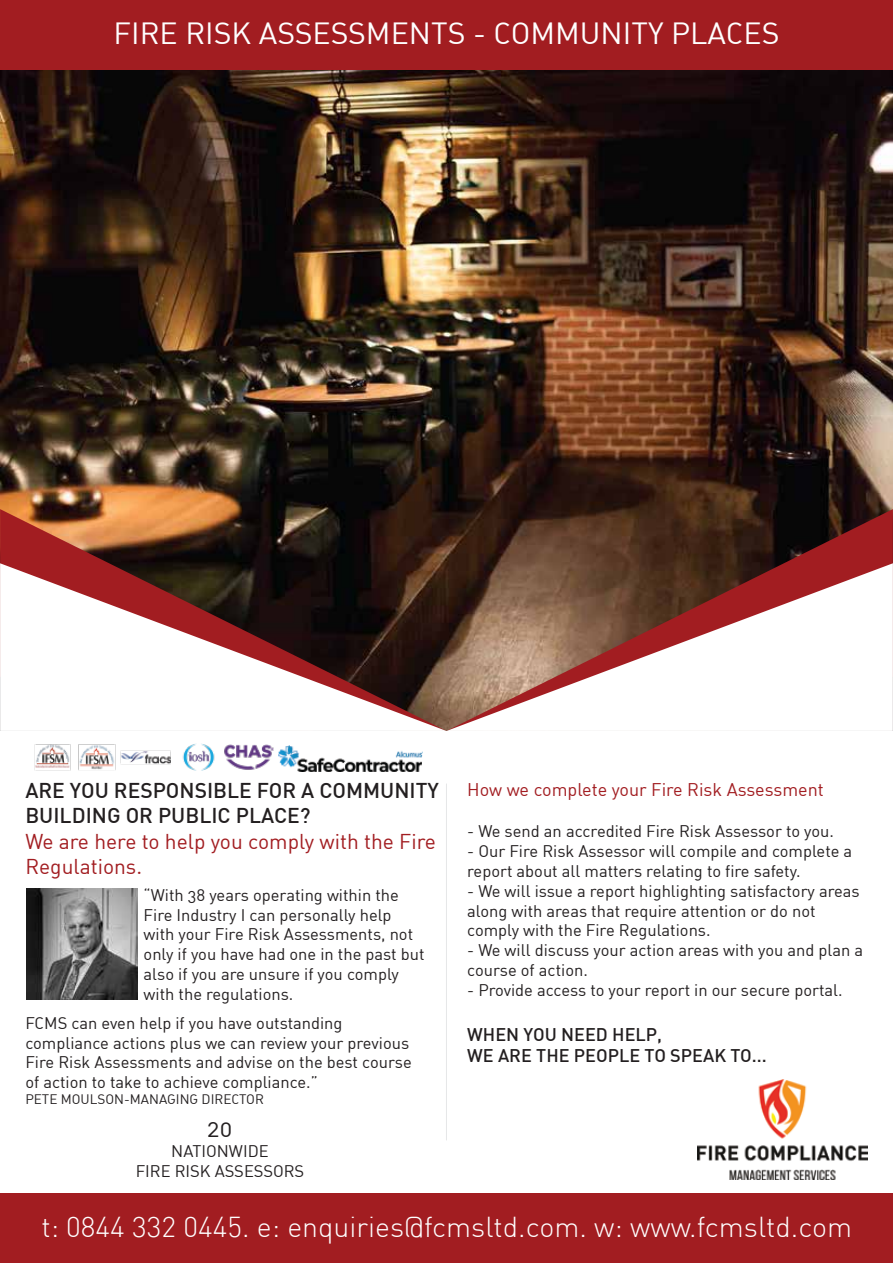
<style>
.page{position:relative;width:893px;height:1263px;background:#fff}
.page>*{position:absolute;margin:0;border:0;box-sizing:border-box;transform-origin:0 0}
.t1{font:30px "DIN Regular Alternate";color:#fff}
.t2{font:300 28.2px "DIN";color:#fff}
.t3{font:24px "DIN Regular Alternate";color:#231f20}
.t4{font:500 21px/25.2px "DIN";color:#231f20}
.t5{font:21px/25.2px "DIN Regular Alternate";color:#a21d21}
.t6{font:500 18px/21.6px "DIN";color:#231f20}
.t7{font:18px "DIN Regular Alternate";color:#a21d21}
.t8{font:16.5px/19.8px "DIN Regular Alternate";color:#231f20}
.t9{font:13.5px "DIN Regular Alternate";color:#231f20}
</style>
<div class="page">
<img style="left:0;top:70px;width:893px;height:439px">
<div style="left:0;top:1193px;width:893px;height:70px;background:#a21d21"></div>
<svg style="left:446px;top:509px;width:447px;height:54px;background:#492419"></svg>
<svg style="left:0;top:509px;width:446px;height:54px;background:#5e3321"></svg>
<svg style="left:446px;top:563px;width:447px;height:168px"></svg>
<svg style="left:0;top:563px;width:446px;height:168px"></svg>
<hr style="left:446px;top:783px;width:1px;height:357px;background:#e6e7e8">
<img style="left:697px;top:1079px;width:170px;height:100px">
<div style="left:0;top:0;width:893px;height:70px;background:#a21d21"></div>
<img style="left:27px;top:889px;width:111px;height:111px">
<img style="left:225px;top:744px;width:49px;height:26px">
<img style="left:123px;top:750px;width:48px;height:15px">
<img style="left:79px;top:744px;width:44px;height:26px">
<img style="left:34px;top:744px;width:45px;height:27px">
<img style="left:182px;top:743px;width:43px;height:28px">
<img style="left:279px;top:746px;width:143px;height:25px">
<h1 class="t1" style="left:114px;top:15px;width:667px">FIRE RISK ASSESSMENTS - COMMUNITY PLACES</h1>
<p class="t4" style="left:25px;top:777px;width:415px">ARE YOU RESPONSIBLE FOR A COMMUNITY<br>BUILDING OR PUBLIC PLACE?</p>
<p class="t5" style="left:25px;top:828px;width:412px">We are here to help you comply with the Fire<br>Regulations.</p>
<p class="t8" style="left:144px;top:884px;width:282px">“With 38 years operating within the Fire Industry I can personally help with your Fire Risk Assessments, not only if you have had one in the past but also if you are unsure if you comply with the regulations.</p>
<p class="t8" style="left:25px;top:1013px;width:388px">FCMS can even help if you have outstanding compliance actions plus we can review your previous Fire Risk Assessments and advise on the best course of action to take to achieve compliance.”</p>
<p class="t9" style="left:25px;top:1091px;width:240px">PETE MOULSON-MANAGING DIRECTOR</p>
<h3 class="t3" style="left:208px;top:1113px;width:26px">20</h3>
<p class="t8" style="left:136px;top:1140px;width:170px;text-align:center">NATIONWIDE<br>FIRE RISK ASSESSORS</p>
<p class="t7" style="left:467px;top:778px;width:358px">How we complete your Fire Risk Assessment</p>
<p class="t8" style="left:467px;top:821px;width:368px">- We send an accredited Fire Risk Assessor to you.</p>
<p class="t8" style="left:467px;top:841px;width:387px">- Our Fire Risk Assessor will compile and complete a report about all matters relating to fire safety.</p>
<p class="t8" style="left:467px;top:880px;width:394px">- We will issue a report highlighting satisfactory areas along with areas that require attention or do not comply with the Fire Regulations.</p>
<p class="t8" style="left:467px;top:940px;width:397px">- We will discuss your action areas with you and plan a course of action.</p>
<p class="t8" style="left:467px;top:979px;width:377px">- Provide access to your report in our secure portal.</p>
<p class="t6" style="left:467px;top:1023px;width:301px">WHEN YOU NEED HELP,<br>WE ARE THE PEOPLE TO SPEAK TO...</p>
<h2 class="t2" style="left:41px;top:1210px;width:812px">t: 0844 332 0445. e: enquiries@fcmsltd.com. w: www.fcmsltd.com</h2>
</div>
